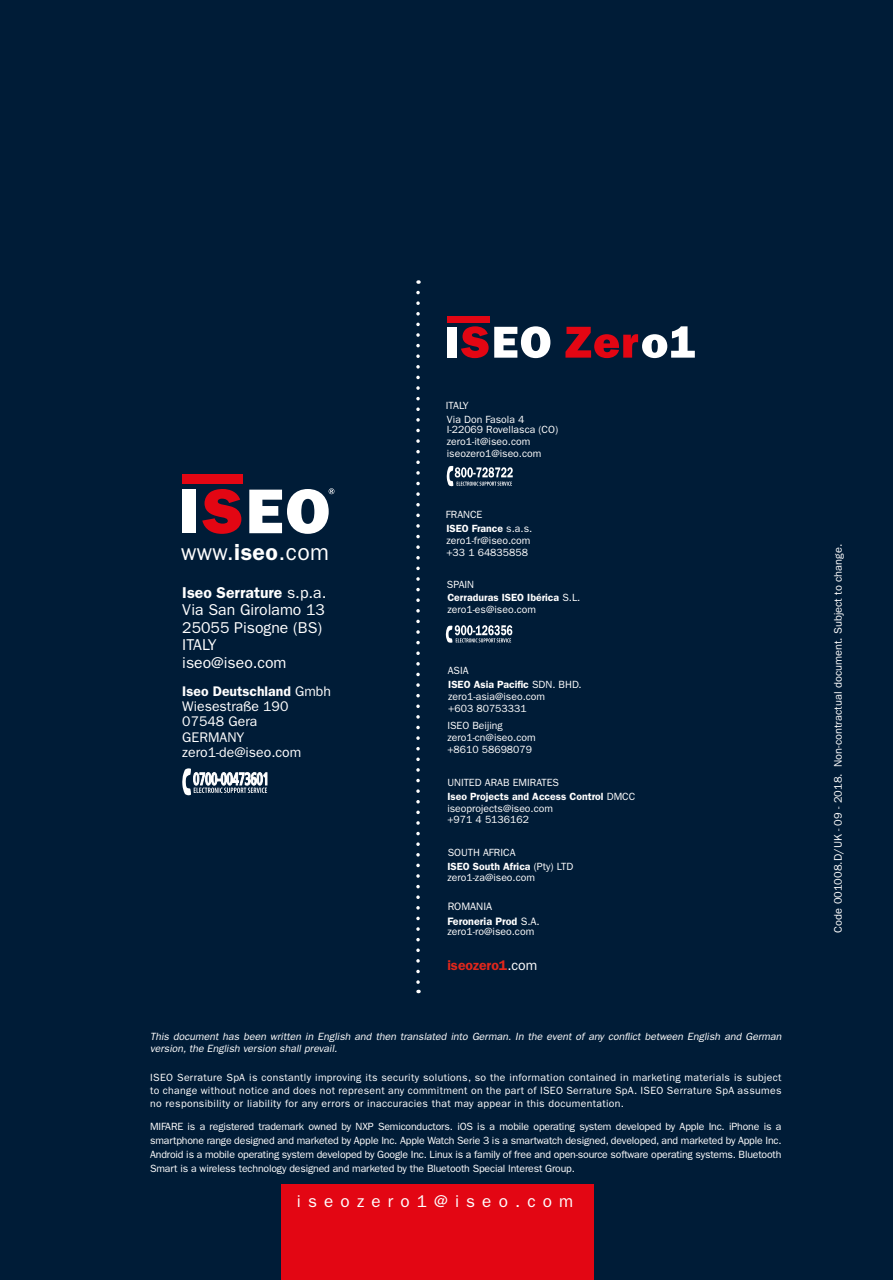
<style>
.page{position:relative;width:893px;height:1280px;background:#001c37}
.page>*{position:absolute;margin:0;border:0;box-sizing:border-box;transform-origin:0 0}
.t1{font:23.1px "ITC Franklin Gothic Std";letter-spacing:.02em;color:#fff}
.t2{font:17.15px "ITC Franklin Gothic Std";letter-spacing:.415em;color:#fff}
.t3{font:15.75px/17.5px "ITC Franklin Gothic Std";color:#fff}
.t4{font:14px/15.4px "ITC Franklin Gothic Std";color:#fff}
.t5{font:600 14px "ITC Franklin Gothic Std";color:#df271c}
.t6{font:11.03px "ITC Franklin Gothic Std";color:#fff}
.t7{font:600 10.85px "ITC Franklin Gothic Std";color:#fff}
.t8{font:10.85px "ITC Franklin Gothic Std";color:#fff}
.t9{font:10.5px/11.7px "ITC Franklin Gothic Std";color:#fff}
.t10{font:italic 10.5px/12.6px "ITC Franklin Gothic Std";color:#fff}
.t11{font:600 10.5px/13.8px "ITC Franklin Gothic Std";color:#fff}
.s1{font-weight:600}
.s2{font-weight:400}
.s3{font-weight:400;color:#fff}
</style>
<div class="page">
<div style="left:281px;top:1184px;width:312px;height:96px;background:#e30613"></div>
<div style="left:182px;top:475px;width:60px;height:9px;background:#e30613"></div>
<div style="left:182px;top:490px;width:14px;height:43px;background:#fff"></div>
<svg style="left:202px;top:489px;width:39px;height:45px"></svg>
<svg style="left:249px;top:488px;width:85px;height:46px"></svg>
<div style="left:447px;top:316px;width:42px;height:7px;background:#e30613"></div>
<div style="left:447px;top:327px;width:9px;height:31px;background:#fff"></div>
<svg style="left:461px;top:326px;width:89px;height:32px"></svg>
<svg style="left:565px;top:326px;width:130px;height:32px"></svg>
<svg style="left:416px;top:292px;width:4px;height:701px"></svg>
<svg style="left:447px;top:466px;width:66px;height:21px"></svg>
<svg style="left:446px;top:625px;width:66px;height:18px"></svg>
<svg style="left:182px;top:768px;width:85px;height:28px"></svg>
<p class="t9" style="left:446px;top:400px;width:24px">ITALY</p>
<p class="t9" style="left:447px;top:414px;width:113px;line-height:10.5px">Via Don Fasola 4<br>I-22069 Rovellasca (CO)</p>
<p class="t9" style="left:447px;top:435px;width:96px">zero1-it@iseo.com iseozero1@iseo.com</p>
<h1 class="t1" style="left:181px;top:539px;width:149px">www.<span class="s1">iseo</span>.com</h1>
<h3 class="t3" style="left:182px;top:583px;width:146px"><span class="s1">Iseo Serrature</span> s.p.a.<br>Via San Girolamo 13<br>25055 Pisogne (BS)<br>ITALY<br>iseo@iseo.com</h3>
<h3 class="t4" style="left:182px;top:683px;width:150px"><span class="s1">Iseo Deutschland</span> Gmbh<br>Wiesestraße 190<br>07548 Gera<br>GERMANY zero1-de@iseo.com</h3>
<p class="t9" style="left:446px;top:509px;width:38px">FRANCE</p>
<p class="t9" style="left:446px;top:523px;width:87px"><span class="s1">ISEO France</span> s.a.s. zero1-fr@iseo.com +33 1 64835858</p>
<p class="t9" style="left:447px;top:578px;width:29px">SPAIN</p>
<p class="t11" style="left:447px;top:592px;width:135px;line-height:11.7px">Cerraduras ISEO Ibérica <span class="s2">S.L. zero1-es@iseo.com</span></p>
<p class="t11" style="left:448px;top:664px;width:135px"><span class="s2">ASIA<br></span>ISEO Asia Pacific <span class="s2">SDN. BHD.</span></p>
<p class="t9" style="left:448px;top:691px;width:98px">zero1-asia@iseo.com +603 80753331</p>
<p class="t9" style="left:447px;top:720px;width:90px">ISEO Beijing zero1-cn@iseo.com +8610 58698079</p>
<p class="t9" style="left:447px;top:777px;width:113px">UNITED ARAB EMIRATES</p>
<p class="t9" style="left:447px;top:790px;width:189px"><span class="s1">Iseo Projects and Access Control</span> DMCC iseoprojects@iseo.com<br>+971 4 5136162</p>
<p class="t9" style="left:448px;top:846px;width:69px">SOUTH AFRICA</p>
<p class="t9" style="left:447px;top:860px;width:128px"><span class="s1">ISEO South Africa</span> (Pty) LTD zero1-za@iseo.com</p>
<p class="t8" style="left:448px;top:900px;width:46px">ROMANIA</p>
<p class="t7" style="left:447px;top:914px;width:94px">Feroneria Prod <span class="s2">S.A.</span></p>
<p class="t9" style="left:447px;top:926px;width:88px">zero1-ro@iseo.com</p>
<h3 class="t5" style="left:447px;top:957px;width:92px">iseozero1<span class="s3">.com</span></h3>
<p class="t10" style="left:150px;top:1030px;width:635px">This document has been written in English and then translated into German. In the event of any conflict between English and German version,the English version shall prevail.</p>
<p class="t9" style="left:150px;top:1070px;width:633px;line-height:13.1px;text-align:justify">ISEO Serrature SpA is constantly improving its security solutions, so the information contained in marketing materials is subject to change without notice and does not represent any commitment on the part of ISEO Serrature SpA. ISEO Serrature SpA assumes no responsibility or liability for any errors or inaccuracies that may appear in this documentation.</p>
<p class="t9" style="left:150px;top:1119px;width:633px;line-height:14px;text-align:justify">MIFARE is a registered trademark owned by NXP Semiconductors. iOS is a mobile operating system developed by Apple Inc. iPhone is a smartphone range designed and marketed by Apple Inc. Apple Watch Serie 3 is a smartwatch designed, developed, and marketed by Apple Inc.<br>Android is a mobile operating system developed by Google Inc. Linux is a family of free and open-source software operating systems. Bluetooth Smart is a wireless technology designed and marketed by the Bluetooth Special Interest Group.</p>
<h2 class="t2" style="left:297px;top:1191px;width:278px">iseozero1@iseo.com</h2>
<p class="t6" style="left:832px;top:932px;width:390px;rotate:-90deg">Code 001008.D/UK - 09 - 2018. Non-contractual document. Subject to change.</p>
</div>
